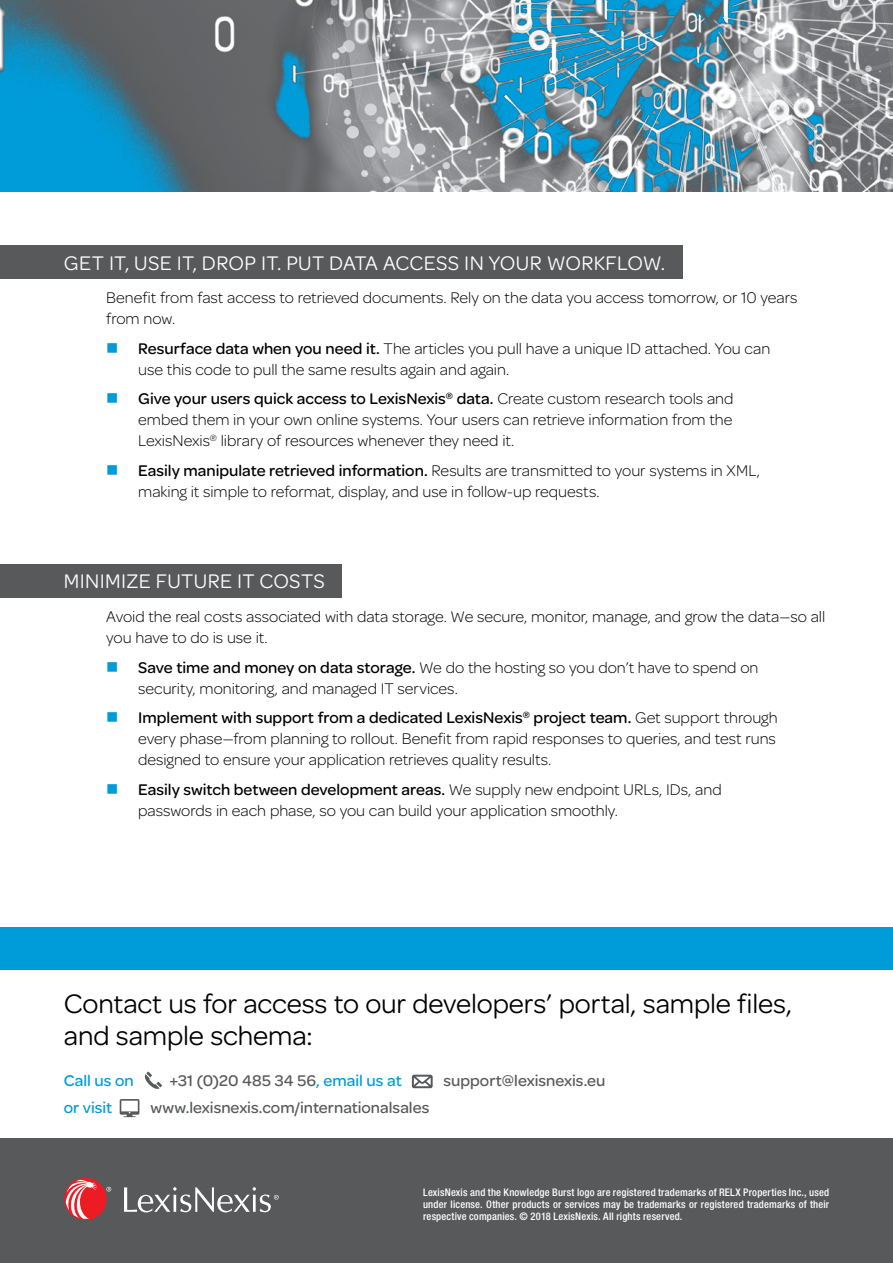
<style>
.page{position:relative;width:893px;height:1263px;background:#fff}
.page>*{position:absolute;margin:0;border:0;box-sizing:border-box;transform-origin:0 0}
.t1{font:28.5px/31.5px "Omnes";letter-spacing:-.005em;color:#000}
.t2{font:21px "Omnes";letter-spacing:.015em;color:#fff}
.t3{font:300 16.5px/21px "Omnes";color:#000}
.t4{font:500 16.5px "Omnes";color:#58595b}
.t5{font:500 16.5px "Omnes";color:#009cd9}
.t6{font:500 condensed 10.5px/12px "Helvetica Neue LT Std";letter-spacing:.02em;color:#fff;text-align:justify}
.s1{color:#009cd9}
.s2{font-weight:500}
</style>
<div class="page">
<div style="left:0;top:246px;width:682px;height:33px;background:#58595b"></div>
<div style="left:0;top:564px;width:342px;height:34px;background:#58595b"></div>
<div style="left:0;top:1138px;width:893px;height:125px;background:#58595b"></div>
<div style="left:65px;top:1179px;width:41px;height:40px;background:#ed1c24;border-radius:50%"></div>
<div style="left:64px;top:1178px;width:43px;height:42px;border:2px solid #ed1c24;border-radius:50%"></div>
<svg style="left:66px;top:1180px;width:31px;height:39px"></svg>
<svg style="left:106px;top:1187px;width:5px;height:4px"></svg>
<svg style="left:124px;top:1187px;width:155px;height:25px"></svg>
<img style="left:0;top:0;width:893px;height:191px">
<svg style="left:145px;top:1071px;width:17px;height:18px"></svg>
<svg style="left:412px;top:1075px;width:21px;height:13px"></svg>
<svg style="left:120px;top:1099px;width:19px;height:18px"></svg>
<div style="left:0;top:927px;width:893px;height:42px;background:#009cd9"></div>
<p class="t2" style="left:64px;top:251px;width:603px">GET IT, USE IT, DROP IT. PUT DATA ACCESS IN YOUR WORKFLOW.</p>
<p class="t3" style="left:106px;top:287px;width:693px">Benefit from fast access to retrieved documents. Rely on the data you access tomorrow, or 10 years from now.</p>
<p class="t3" style="left:138px;top:338px;width:634px;text-indent:-32px"><span class="s1">■</span> <span class="s2">Resurface data when you need it.</span> The articles you pull have a unique ID attached. You can use this code to pull the same results again and again.</p>
<p class="t3" style="left:138px;top:388px;width:597px;text-align:justify;text-indent:-32px"><span class="s1">■</span> <span class="s2">Give your users quick access to LexisNexis</span><sup>®</sup> <span class="s2">data.</span> Create custom research tools and embed them in your own online systems. Your users can retrieve information from the LexisNexis<sup>®</sup> library of resources whenever they need it.</p>
<p class="t3" style="left:138px;top:460px;width:623px;text-indent:-32px"><span class="s1">■</span> <span class="s2">Easily manipulate retrieved information.</span> Results are transmitted to your systems in XML, making it simple to reformat, display, and use in follow-up requests.</p>
<p class="t2" style="left:64px;top:570px;width:262px">MINIMIZE FUTURE IT COSTS</p>
<p class="t3" style="left:106px;top:606px;width:720px">Avoid the real costs associated with data storage. We secure, monitor, manage, and grow the data—so all you have to do is use it.</p>
<p class="t3" style="left:138px;top:657px;width:622px;text-indent:-32px"><span class="s1">■</span> <span class="s2">Save time and money on data storage.</span> We do the hosting so you don’t have to spend on security, monitoring, and managed IT services.</p>
<p class="t3" style="left:138px;top:707px;width:641px;text-align:justify;text-indent:-32px"><span class="s1">■</span> <span class="s2">Implement with support from a dedicated LexisNexis</span><sup>®</sup> <span class="s2">project team.</span> Get support through every phase—from planning to rollout. Benefit from rapid responses to queries, and test runs designed to ensure your application retrieves quality results.</p>
<p class="t3" style="left:138px;top:779px;width:585px;text-indent:-32px"><span class="s1">■</span> <span class="s2">Easily switch between development areas.</span> We supply new endpoint URLs, IDs, and passwords in each phase, so you can build your application smoothly.</p>
<h1 class="t1" style="left:64px;top:988px;width:730px">Contact us for access to our developers’ portal, sample files, and sample schema:</h1>
<p class="t5" style="left:64px;top:1071px;width:72px">Call us on</p>
<p class="t4" style="left:169px;top:1071px;width:234px">+31 (0)20 485 34 56<span class="s1">, email us at</span></p>
<p class="t4" style="left:444px;top:1071px;width:163px">support@lexisnexis.eu</p>
<p class="t5" style="left:64px;top:1098px;width:50px">or visit</p>
<p class="t4" style="left:150px;top:1098px;width:280px">www.lexisnexis.com/internationalsales</p>
<p class="t6" style="left:423px;top:1186px;width:408px">LexisNexis and the Knowledge Burst logo are registered trademarks of RELX Properties Inc., used under license. Other products or services may be trademarks or registered trademarks of their respective companies. © 2018 LexisNexis. All rights reserved.</p>
</div>
